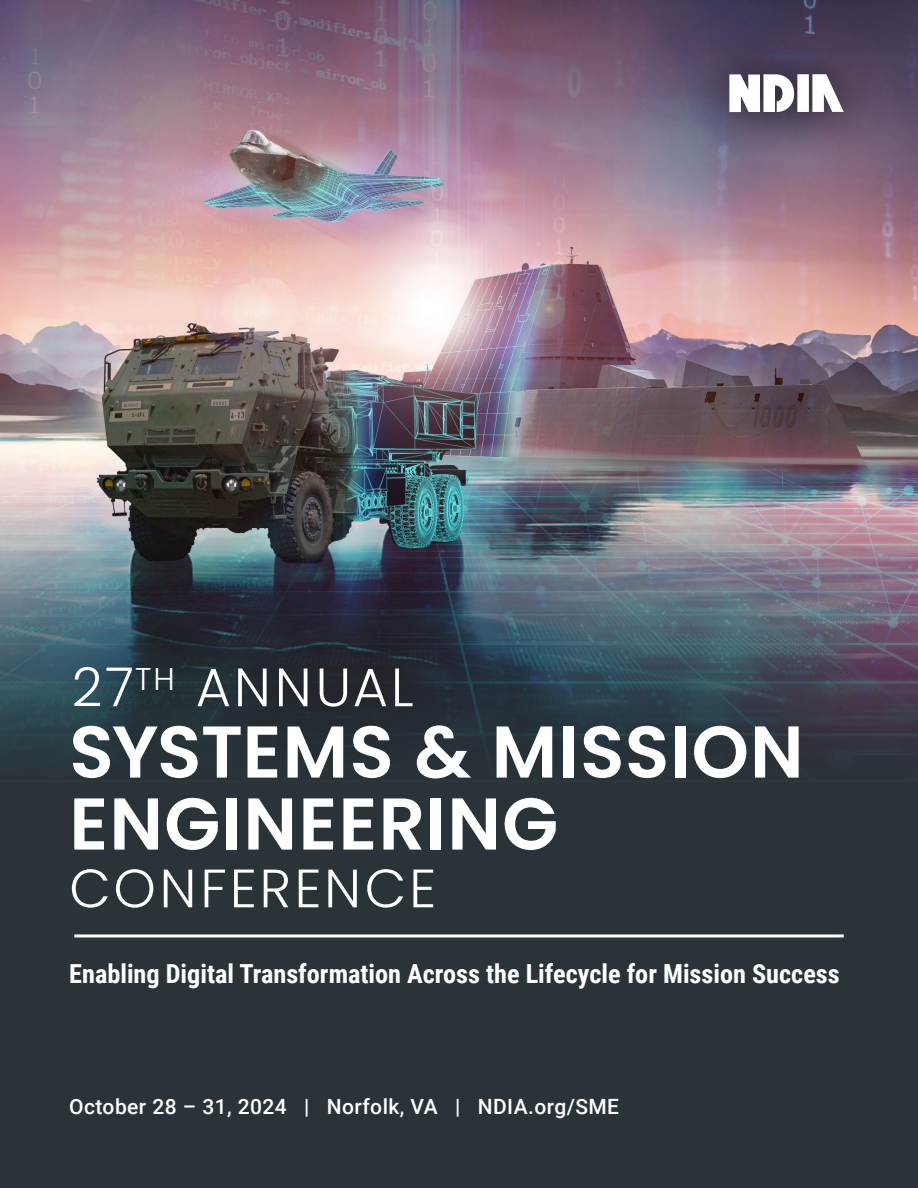
<style>
.page{position:relative;width:918px;height:1188px;background:#fff}
.page>*{position:absolute;margin:0;border:0;box-sizing:border-box;transform-origin:0 0}
.t1{font:600 73.2px/72px "Poppins";letter-spacing:.015em;color:#fff}
.t2{font:300 54px "Poppins";letter-spacing:.055em;color:#fff}
.t3{font:700 26.25px "Roboto Condensed";color:#fff}
.t4{font:500 21px "Roboto";letter-spacing:.02em;color:#fff}
</style>
<div class="page">
<img style="left:0;top:0;width:918px;height:490px">
<img style="left:0;top:490px;width:918px;height:698px">
<div style="left:688px;top:32px;width:198px;height:127px;background:#000;opacity:.75"></div>
<div style="left:797px;top:74px;width:12px;height:38px;background:#fff"></div>
<svg style="left:812px;top:74px;width:32px;height:38px"></svg>
<svg style="left:729px;top:74px;width:66px;height:38px"></svg>
<hr style="left:74px;top:934px;width:770px;height:3px;background:#fff">
<h2 class="t2" style="left:72px;top:656px;width:343px">27<sup>TH</sup> ANNUAL</h2>
<h1 class="t1" style="left:69px;top:716px;width:736px">SYSTEMS &amp; MISSION<br>ENGINEERING</h1>
<h2 class="t2" style="left:69px;top:857px;width:369px">CONFERENCE</h2>
<p class="t3" style="left:69px;top:955px;width:772px">Enabling Digital Transformation Across the Lifecycle for Mission Success</p>
<p class="t4" style="left:69px;top:1092px;width:551px">October 28 – 31, 2024 | Norfolk, VA | NDIA.org/SME</p>
</div>
